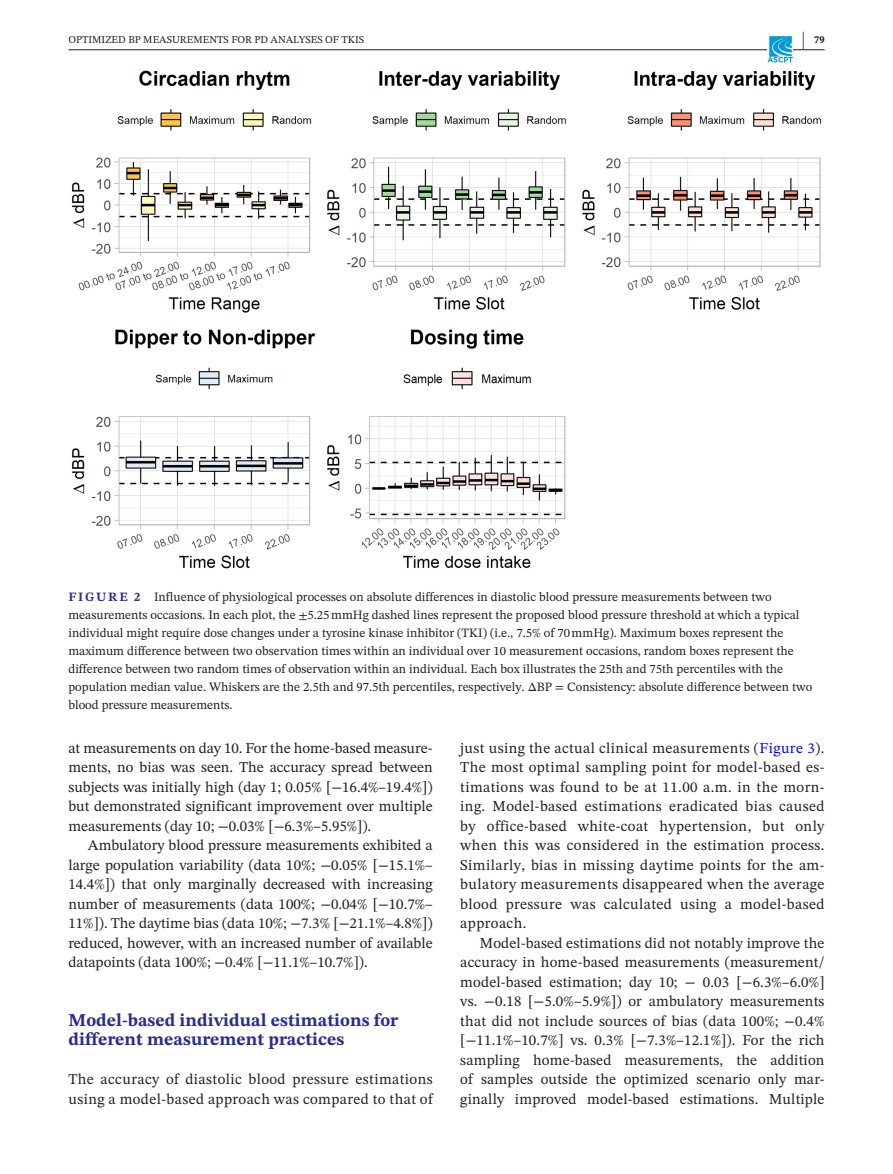
<style>
.page{position:relative;width:893px;height:1174px;background:#fff}
.page>*{position:absolute;margin:0;border:0;box-sizing:border-box;transform-origin:0 0}
.t1{font:700 21px "STIX Two Text";color:#231f20;scale:.42 1}
.t2{font:700 18px/19.5px "STIX Two Text";color:#2c2d8c}
.t3{font:15px/19.5px "STIX Two Text";letter-spacing:.01em;color:#231f20;text-align:justify}
.t4{font:12.75px/18px "STIX Two Text";color:#231f20}
.t5{font:10.5px "STIX Two Text";color:#231f20}
.t6{font:700 10.5px "STIX Two Text";color:#231f20}
.s1{font-weight:700;color:#2c2d8c}
.s2{font-family:"STIX"}
.s3{color:#00f}
</style>
<div class="page">
<hr style="left:68px;top:49px;width:756px;height:1px;background:#231f20">
<img style="left:767px;top:37px;width:26px;height:25px">
<img style="left:72px;top:70px;width:749px;height:499px">
<h1 class="t1" style="left:802px;top:24px;width:8px">|</h1>
<p class="t5" style="left:68px;top:32px;width:297px">OPTIMIZED BP MEASUREMENTS FOR PD ANALYSES OF TKIS</p>
<p class="t6" style="left:814px;top:32px;width:12px">79</p>
<p class="t4" style="left:68px;top:588px;width:745px"><span class="s1">FIGURE 2</span> Influence of physiological processes on absolute differences in diastolic blood pressure measurements between two measurements occasions. In each plot, the <span class="s2">±</span>5.25mmHg dashed lines represent the proposed blood pressure threshold at which a typical individual might require dose changes under a tyrosine kinase inhibitor (TKI) (i.e., 7.5% of 70mmHg). Maximum boxes represent the maximum difference between two observation times within an individual over 10 measurement occasions, random boxes represent the difference between two random times of observation within an individual. Each box illustrates the 25th and 75th percentiles with the population median value. Whiskers are the 2.5th and 97.5th percentiles, respectively. <span class="s2">Δ</span>BP <span class="s2">=</span> Consistency: absolute difference between two blood pressure measurements.</p>
<p class="t3" style="left:68px;top:738px;width:366px">at measurements on day 10. For the home-based measure&shy;ments, no bias was seen. The accuracy spread between subjects was initially high (day 1; 0.05% [−16.4%–19.4%]) but demonstrated significant improvement over multiple measurements (day 10; −0.03% [−6.3%–5.95%]).</p>
<p class="t3" style="left:68px;top:835px;width:366px;text-indent:20px">Ambulatory blood pressure measurements exhibited a large population variability (data 10%; −0.05% [−15.1%– 14.4%]) that only marginally decreased with increasing number of measurements (data 100%; −0.04% [−10.7%– 11%]). The daytime bias (data 10%; −7.3% [−21.1%–4.8%]) reduced, however, with an increased number of available datapoints (data 100%; −0.4% [−11.1%–10.7%]).</p>
<p class="t2" style="left:68px;top:1010px;width:331px">Model-based individual estimations for different measurement practices</p>
<p class="t3" style="left:68px;top:1069px;width:366px">The accuracy of diastolic blood pressure estimations using a model-based approach was compared to that of</p>
<p class="t3" style="left:460px;top:738px;width:366px">just using the actual clinical measurements (<span class="s3">Figure 3</span>).<br>The most optimal sampling point for model-based es&shy;timations was found to be at 11.00 a.m. in the morn&shy;ing. Model-based estimations eradicated bias caused by office-based white-coat hypertension, but only when this was considered in the estimation process.<br>Similarly, bias in missing daytime points for the am&shy;bulatory measurements disappeared when the average blood pressure was calculated using a model-based approach.</p>
<p class="t3" style="left:460px;top:933px;width:366px;text-indent:20px">Model-based estimations did not notably improve the accuracy in home-based measurements (measurement/ model-based estimation; day 10; − 0.03 [−6.3%–6.0%] vs. −0.18 [−5.0%–5.9%]) or ambulatory measurements that did not include sources of bias (data 100%; −0.4% [−11.1%–10.7%] vs. 0.3% [−7.3%–12.1%]). For the rich sampling home-based measurements, the addition of samples outside the optimized scenario only mar&shy;ginally improved model-based estimations. Multiple</p>
</div>
